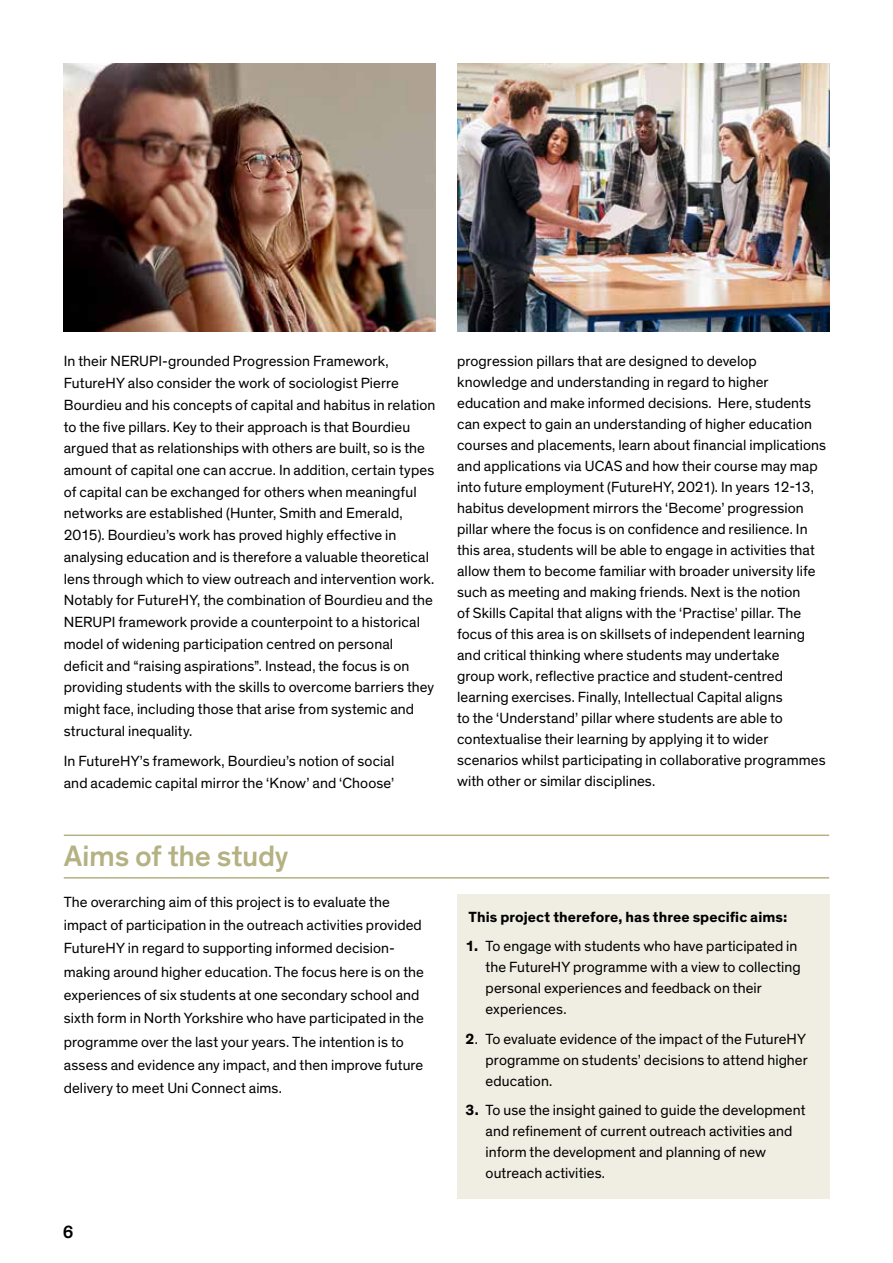
<style>
.page{position:relative;width:893px;height:1263px;background:#fff}
.page>*{position:absolute;margin:0;border:0;box-sizing:border-box;transform-origin:0 0}
.t1{font:500 30px "Theinhardt";color:#b4b183}
.t2{font:500 18px "Theinhardt";color:#000}
.t3{font:15px/21px "Theinhardt";letter-spacing:.005em;color:#000}
.t4{font:700 15px "Theinhardt";letter-spacing:.005em;color:#000}
.s1{font-weight:700}
</style>
<div class="page">
<div style="left:457px;top:894px;width:372px;height:305px;background:#f0eee3"></div>
<img style="left:64px;top:64px;width:372px;height:268px">
<img style="left:457px;top:64px;width:372px;height:268px">
<hr style="left:64px;top:834px;width:765px;height:2px;background:#b4b183">
<hr style="left:64px;top:877px;width:765px;height:1px;background:#b4b183">
<p class="t3" style="left:64px;top:351px;width:373px;line-height:21.8px">In their NERUPI-grounded Progression Framework, FutureHY also consider the work of sociologist Pierre Bourdieu and his concepts of capital and habitus in relation to the five pillars. Key to their approach is that Bourdieu argued that as relationships with others are built, so is the amount of capital one can accrue. In addition, certain types of capital can be exchanged for others when meaningful networks are established (Hunter, Smith and Emerald, 2015). Bourdieu’s work has proved highly effective in analysing education and is therefore a valuable theoretical lens through which to view outreach and intervention work.<br>Notably for FutureHY, the combination of Bourdieu and the NERUPI framework provide a counterpoint to a historical model of widening participation centred on personal deficit and “raising aspirations”. Instead, the focus is on providing students with the skills to overcome barriers they might face, including those that arise from systemic and structural inequality.</p>
<p class="t3" style="left:64px;top:750px;width:332px;line-height:21.8px">In FutureHY’s framework, Bourdieu’s notion of social and academic capital mirror the ‘Know’ and ‘Choose’</p>
<h1 class="t1" style="left:64px;top:838px;width:226px">Aims of the study</h1>
<p class="t3" style="left:64px;top:890px;width:362px;line-height:23.4px">The overarching aim of this project is to evaluate the impact of participation in the outreach activities provided FutureHY in regard to supporting informed decision&shy;making around higher education. The focus here is on the experiences of six students at one secondary school and sixth form in North Yorkshire who have participated in the programme over the last your years. The intention is to assess and evidence any impact, and then improve future delivery to meet Uni Connect aims.</p>
<p class="t2" style="left:63px;top:1221px;width:13px">6</p>
<p class="t3" style="left:457px;top:351px;width:370px">progression pillars that are designed to develop knowledge and understanding in regard to higher education and make informed decisions. Here, students can expect to gain an understanding of higher education courses and placements, learn about financial implications and applications via UCAS and how their course may map into future employment (FutureHY, 2021). In years 12-13, habitus development mirrors the ‘Become’ progression pillar where the focus is on confidence and resilience. In this area, students will be able to engage in activities that allow them to become familiar with broader university life such as meeting and making friends. Next is the notion<br>of Skills Capital that aligns with the ‘Practise’ pillar. The focus of this area is on skillsets of independent learning and critical thinking where students may undertake<br>group work, reflective practice and student-centred learning exercises. Finally, Intellectual Capital aligns<br>to the ‘Understand’ pillar where students are able to contextualise their learning by applying it to wider scenarios whilst participating in collaborative programmes with other or similar disciplines.</p>
<p class="t4" style="left:469px;top:907px;width:320px">This project therefore, has three specific aims:</p>
<p class="t3" style="left:486px;top:936px;width:317px;text-indent:-20px"><span class="s1">1.</span> To engage with students who have participated in the FutureHY programme with a view to collecting personal experiences and feedback on their experiences.</p>
<p class="t3" style="left:486px;top:1029px;width:324px;text-indent:-20px"><span class="s1">2</span>. To evaluate evidence of the impact of the FutureHY programme on students’ decisions to attend higher education.</p>
<p class="t3" style="left:486px;top:1100px;width:321px;text-indent:-20px"><span class="s1">3.</span> To use the insight gained to guide the development and refinement of current outreach activities and inform the development and planning of new outreach activities.</p>
</div>
